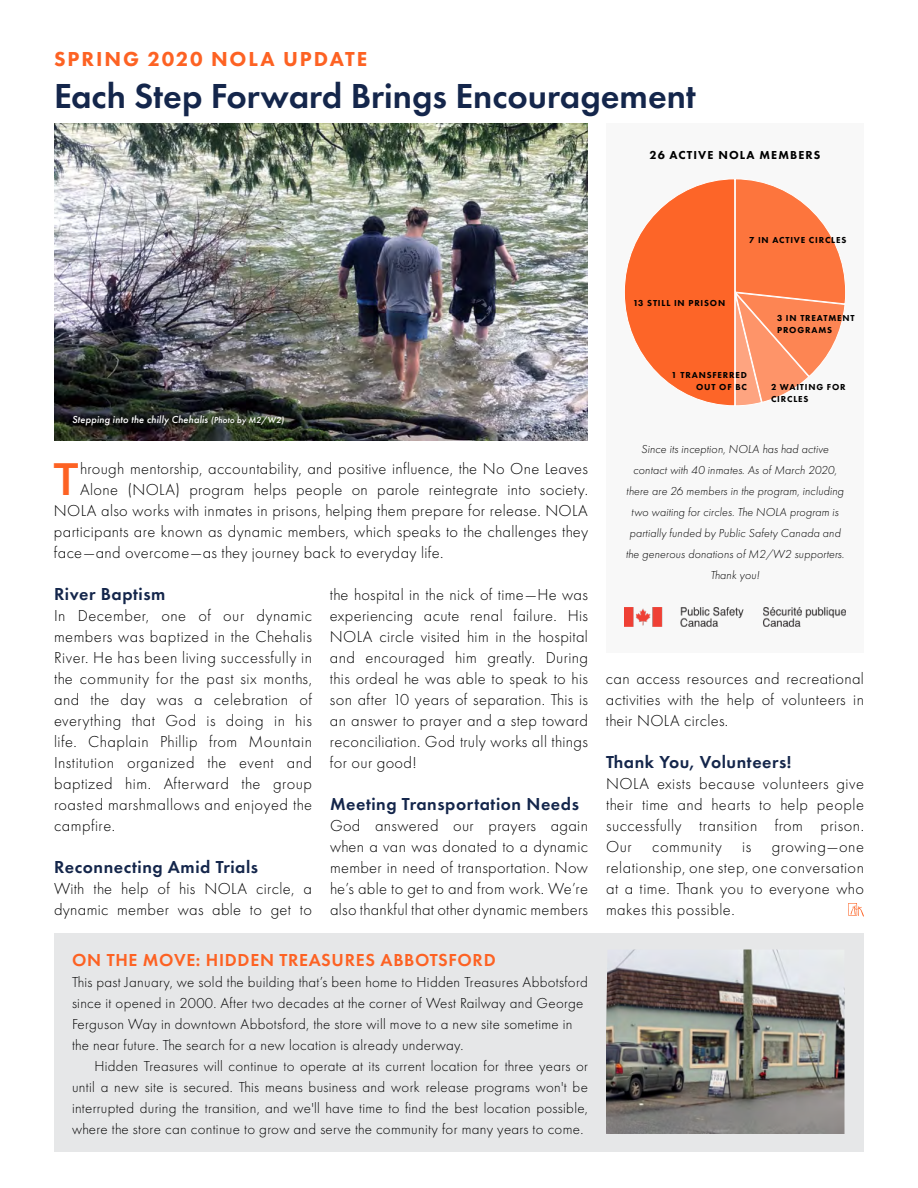
<style>
.page{position:relative;width:918px;height:1188px;background:#fff}
.page>*{position:absolute;margin:0;border:0;box-sizing:border-box;transform-origin:0 0}
.t1{font:600 48.6px "Source Sans Pro";color:#fd6223}
.t2{font:600 36px "Futura PT";color:#14264b}
.t3{font:800 21px "Futura PT";letter-spacing:.09em;color:#fd6223}
.t4{font:600 18px "Futura PT";letter-spacing:.03em;color:#14264b}
.t5{font:600 18px "Futura PT";letter-spacing:.04em;color:#fd6223}
.t6{font:300 16.5px/21px "Futura PT";letter-spacing:.02em;color:#000;text-align:justify}
.t7{font:300 15px/21px "Futura PT";letter-spacing:.02em;color:#000}
.t8{font:italic 300 12px/21px "Futura PT";letter-spacing:.01em;color:#000;text-align:center}
.t9{font:800 12px "Futura PT";letter-spacing:.09em;color:#000}
.t10{font:italic 500 10.5px "Futura PT";letter-spacing:.01em;color:#fff}
.t11{font:800 9px/12px "Futura PT";letter-spacing:.09em;color:#000}
.s1{font-size:9px}
</style>
<div class="page">
<div style="left:54px;top:933px;width:810px;height:219px;background:#e6e7e8"></div>
<img style="left:606px;top:950px;width:238px;height:184px">
<div style="left:606px;top:123px;width:258px;height:529px;background:#f8f8f8"></div>
<svg style="left:624px;top:179px;width:221px;height:227px"></svg>
<img style="left:624px;top:608px;width:222px;height:19px">
<img style="left:54px;top:123px;width:534px;height:318px">
<svg style="left:848px;top:903px;width:16px;height:14px"></svg>
<p class="t3" style="left:54px;top:46px;width:315px">SPRING 2020 NOLA UPDATE</p>
<h2 class="t2" style="left:54px;top:73px;width:643px">Each Step Forward Brings Encouragement</h2>
<p class="t9" style="left:650px;top:147px;width:172px">26 ACTIVE NOLA MEMBERS</p>
<p class="t11" style="left:633px;top:297px;width:94px">13 STILL IN PRISON</p>
<p class="t11" style="left:749px;top:234px;width:99px">7 IN ACTIVE CIRCLES</p>
<p class="t11" style="left:777px;top:312px;width:79px">3 IN TREATMENT<br>PROGRAMS</p>
<p class="t10" style="left:72px;top:413px;width:214px">Stepping into the chilly Chehalis <span class="s1">(Photo by M2/W2)</span></p>
<h1 class="t1" style="left:53px;top:447px;width:28px">T</h1>
<p class="t6" style="left:80px;top:458px;width:509px">hrough mentorship, accountability, and positive influence, the No One Leaves</p>
<p class="t6" style="left:80px;top:479px;width:509px">Alone (NOLA) program helps people on parole reintegrate into society.</p>
<p class="t6" style="left:54px;top:500px;width:536px">NOLA also works with inmates in prisons, helping them prepare for release. NOLA</p>
<p class="t6" style="left:54px;top:521px;width:536px">participants are known as dynamic members, which speaks to the challenges they</p>
<p class="t6" style="left:54px;top:542px;width:391px">face—and overcome—as they journey back to everyday life.</p>
<p class="t4" style="left:54px;top:583px;width:113px">River Baptism</p>
<p class="t6" style="left:54px;top:605px;width:260px">In December, one of our dynamic members was baptized in the Chehalis River. He has been living successfully in the community for the past six months, and the day was a celebration of everything that God is doing in his life. Chaplain Phillip from Mountain Institution organized the event and baptized him. Afterward the group roasted marshmallows and enjoyed the campfire.</p>
<p class="t4" style="left:54px;top:856px;width:206px">Reconnecting Amid Trials</p>
<p class="t6" style="left:54px;top:878px;width:260px">With the help of his NOLA circle, a dynamic member was able to get to</p>
<p class="t6" style="left:330px;top:584px;width:260px">the hospital in the nick of time—He was experiencing acute renal failure. His NOLA circle visited him in the hospital and encouraged him greatly. During this ordeal he was able to speak to his son after 10 years of separation. This is an answer to prayer and a step toward reconciliation. God truly works all things for our good!</p>
<p class="t4" style="left:330px;top:793px;width:250px">Meeting Transportation Needs</p>
<p class="t6" style="left:330px;top:815px;width:260px">God answered our prayers again when a van was donated to a dynamic member in need of transportation. Now he’s able to get to and from work. We’re also thankful that other dynamic members</p>
<p class="t5" style="left:72px;top:949px;width:425px">ON THE MOVE: HIDDEN TREASURES ABBOTSFORD</p>
<p class="t7" style="left:72px;top:972px;width:517px">This past January, we sold the building that’s been home to Hidden Treasures Abbotsford since it opened in 2000. After two decades at the corner of West Railway and George Ferguson Way in downtown Abbotsford, the store will move to a new site sometime in the near future. The search for a new location is already underway.</p>
<p class="t7" style="left:72px;top:1056px;width:518px;text-align:justify;text-indent:22px">Hidden Treasures will continue to operate at its current location for three years or until a new site is secured. This means business and work release programs won't be interrupted during the transition, and we'll have time to find the best location possible, where the store can continue to grow and serve the community for many years to come.</p>
<p class="t11" style="left:671px;top:369px;width:77px;text-align:right">1 TRANSFERRED<br>OUT OF BC</p>
<p class="t11" style="left:771px;top:381px;width:76px">2 WAITING FOR<br>CIRCLES</p>
<p class="t8" style="left:626px;top:439px;width:220px">Since its inception, NOLA has had active contact with 40 inmates. As of March 2020, there are 26 members in the program, including two waiting for circles. The NOLA program is partially funded by Public Safety Canada and the generous donations of M2/W2 supporters.<br>Thank you!</p>
<p class="t6" style="left:606px;top:668px;width:259px">can access resources and recreational activities with the help of volunteers in their NOLA circles.</p>
<p class="t4" style="left:606px;top:751px;width:187px">Thank You, Volunteers!</p>
<p class="t6" style="left:606px;top:773px;width:260px">NOLA exists because volunteers give their time and hearts to help people successfully transition from prison.<br>Our community is growing—one relationship, one step, one conversation at a time. Thank you to everyone who makes this possible.</p>
</div>
